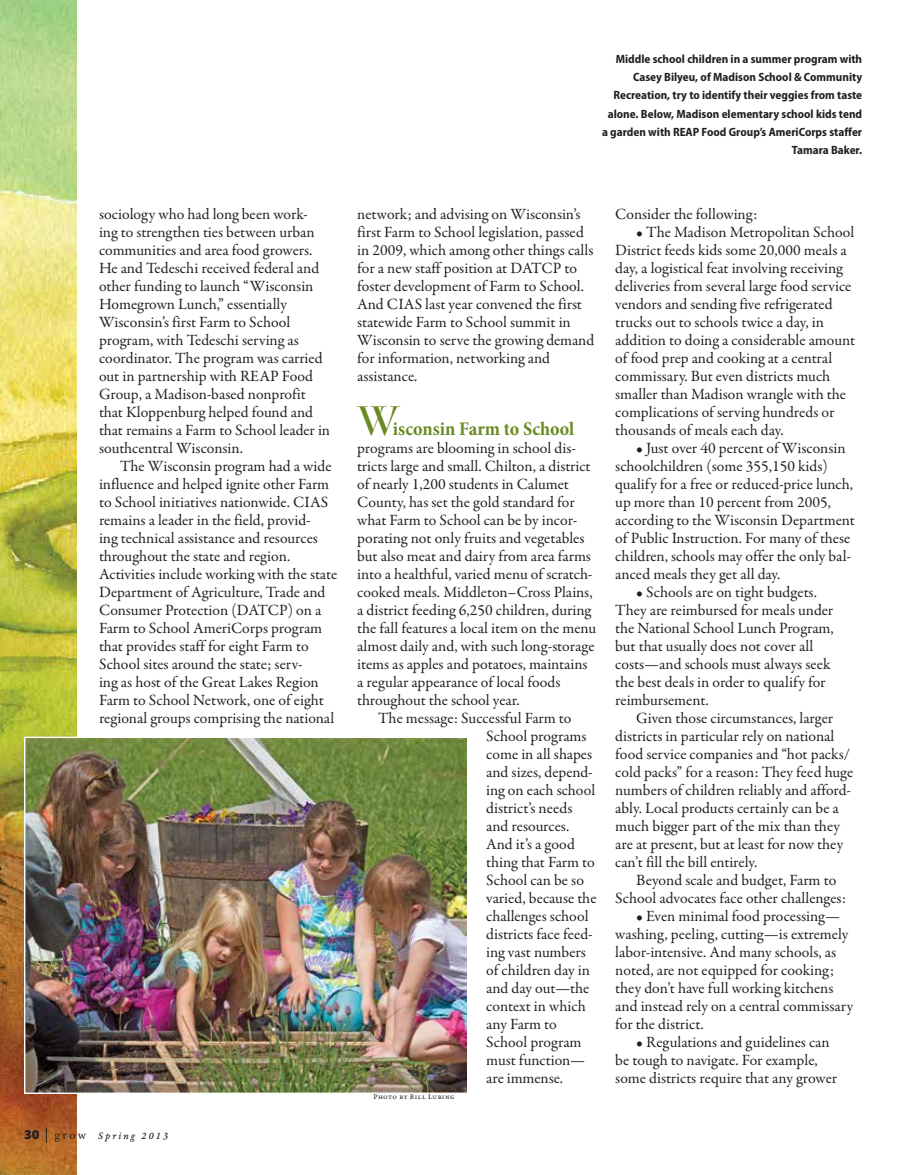
<style>
.page{position:relative;width:905px;height:1175px;background:#fff}
.page>*{position:absolute;margin:0;border:0;box-sizing:border-box;transform-origin:0 0}
.t1{font:700 condensed 19.5px "Minion Pro";color:#6a8a22}
.t2{font:15.75px/18px "Garamond Premr Pro";color:#231f20}
.t3{font:700 semi-condensed 12px/18px "Myriad Pro";color:#231f20;text-align:right}
.t4{font:10.5px "Garamond Premr Pro Med It Capt";letter-spacing:.2em;color:#231f20}
.t5{font:7.5px "Garamond Premr Pro Capt";letter-spacing:.05em;color:#231f20}
.s1{font-family:"Myriad Pro";font-weight:900;font-size:13.5px}
.s2{font-family:"Minion Pro";font-size:12px}
.s3{font-family:"Mona Lisa Solid ITCTT";font-weight:400;font-stretch:normal;font-size:36px}
</style>
<div class="page">
<img style="left:0;top:0;width:76px;height:1174px">
<img style="left:26px;top:738px;width:441px;height:354px">
<div style="left:24px;top:736px;width:448px;height:358px;border:1px solid #fff"></div>
<svg style="left:46px;top:1127px;width:1px;height:15px"></svg>
<p class="t3" style="left:602px;top:50px;width:262px">Middle school children in a summer program with Casey Bilyeu, of Madison School &amp; Community Recreation, try to identify their veggies from taste alone. Below, Madison elementary school kids tend a garden with REAP Food Group’s AmeriCorps staffer Tamara Baker.</p>
<p class="t2" style="left:99px;top:205px;width:233px">sociology who had long been work&shy;ing to strengthen ties between urban communities and area food growers.<br>He and Tedeschi received federal and other funding to launch “Wisconsin Homegrown Lunch,” essentially Wisconsin’s first Farm to School program, with Tedeschi serving as coordinator. The program was carried out in partnership with REAP Food Group, a Madison-based nonprofit that Kloppenburg helped found and that remains a Farm to School leader in southcentral Wisconsin.</p>
<p class="t2" style="left:99px;top:457px;width:240px;text-indent:21px">The Wisconsin program had a wide influence and helped ignite other Farm to School initiatives nationwide. CIAS remains a leader in the field, provid-<br>ing technical assistance and resources throughout the state and region.<br>Activities include working with the state Department of Agriculture, Trade and Consumer Protection (DATCP) on a Farm to School AmeriCorps program that provides staff for eight Farm to School sites around the state; serv-<br>ing as host of the Great Lakes Region Farm to School Network, one of eight regional groups comprising the national</p>
<p class="t4" style="left:24px;top:1129px;width:145px"><span class="s1">30</span> <span class="s2">grow</span> Spring 2013</p>
<p class="t2" style="left:357px;top:205px;width:239px">network; and advising on Wisconsin’s first Farm to School legislation, passed in 2009, which among other things calls for a new staff position at DATCP to foster development of Farm to School.<br>And CIAS last year convened the first statewide Farm to School summit in Wisconsin to serve the growing demand for information, networking and assistance.</p>
<p class="t1" style="left:357px;top:415px;width:219px"><span class="s3">W</span>isconsin Farm to School</p>
<p class="t2" style="left:357px;top:439px;width:220px">programs are blooming in school dis-</p>
<p class="t2" style="left:357px;top:457px;width:235px">tricts large and small. Chilton, a district</p>
<p class="t2" style="left:357px;top:475px;width:213px">of nearly 1,200 students in Calumet</p>
<p class="t2" style="left:357px;top:493px;width:219px">County, has set the gold standard for</p>
<p class="t2" style="left:357px;top:511px;width:222px">what Farm to School can be by incor-</p>
<p class="t2" style="left:357px;top:529px;width:229px">porating not only fruits and vegetables</p>
<p class="t2" style="left:357px;top:547px;width:235px">but also meat and dairy from area farms</p>
<p class="t2" style="left:357px;top:565px;width:237px">into a healthful, varied menu of scratch-</p>
<p class="t2" style="left:357px;top:583px;width:237px">cooked meals. Middleton–Cross Plains,</p>
<p class="t2" style="left:357px;top:601px;width:235px">a district feeding 6,250 children, during</p>
<p class="t2" style="left:357px;top:619px;width:241px">the fall features a local item on the menu</p>
<p class="t2" style="left:357px;top:637px;width:239px">almost daily and, with such long-storage</p>
<p class="t2" style="left:357px;top:655px;width:232px">items as apples and potatoes, maintains</p>
<p class="t2" style="left:357px;top:673px;width:205px">a regular appearance of local foods</p>
<p class="t2" style="left:357px;top:691px;width:164px">throughout the school year.</p>
<p class="t2" style="left:378px;top:709px;width:195px">The message: Successful Farm to</p>
<p class="t2" style="left:486px;top:727px;width:102px">School programs</p>
<p class="t2" style="left:486px;top:745px;width:107px">come in all shapes</p>
<p class="t2" style="left:486px;top:763px;width:108px">and sizes, depend-</p>
<p class="t2" style="left:486px;top:781px;width:110px">ing on each school</p>
<p class="t2" style="left:486px;top:799px;width:88px">district’s needs</p>
<p class="t2" style="left:486px;top:817px;width:85px">and resources.</p>
<p class="t2" style="left:486px;top:835px;width:90px">And it’s a good</p>
<p class="t2" style="left:486px;top:853px;width:110px">thing that Farm to</p>
<p class="t2" style="left:486px;top:871px;width:99px">School can be so</p>
<p class="t2" style="left:486px;top:889px;width:112px">varied, because the</p>
<p class="t2" style="left:486px;top:907px;width:104px">challenges school</p>
<p class="t2" style="left:486px;top:925px;width:108px">districts face feed-</p>
<p class="t2" style="left:486px;top:943px;width:101px">ing vast numbers</p>
<p class="t2" style="left:486px;top:961px;width:105px">of children day in</p>
<p class="t2" style="left:486px;top:979px;width:105px">and day out—the</p>
<p class="t2" style="left:486px;top:997px;width:101px">context in which</p>
<p class="t2" style="left:486px;top:1015px;width:72px">any Farm to</p>
<p class="t2" style="left:486px;top:1033px;width:97px">School program</p>
<p class="t2" style="left:486px;top:1051px;width:100px">must function—</p>
<p class="t2" style="left:486px;top:1069px;width:78px">are immense.</p>
<p class="t5" style="left:373px;top:1091px;width:83px">Photo by Bill Lubing</p>
<p class="t2" style="left:615px;top:205px;width:144px">Consider the following:</p>
<p class="t2" style="left:615px;top:223px;width:241px;text-indent:21px">• The Madison Metropolitan School District feeds kids some 20,000 meals a day, a logistical feat involving receiving deliveries from several large food service vendors and sending five refrigerated trucks out to schools twice a day, in addition to doing a considerable amount of food prep and cooking at a central commissary. But even districts much smaller than Madison wrangle with the complications of serving hundreds or thousands of meals each day.</p>
<p class="t2" style="left:615px;top:439px;width:241px;text-indent:21px">• Just over 40 percent of Wisconsin schoolchildren (some 355,150 kids) qualify for a free or reduced-price lunch, up more than 10 percent from 2005, according to the Wisconsin Department of Public Instruction. For many of these children, schools may offer the only bal&shy;anced meals they get all day.</p>
<p class="t2" style="left:615px;top:583px;width:220px;text-indent:21px">• Schools are on tight budgets.<br>They are reimbursed for meals under the National School Lunch Program, but that usually does not cover all costs—and schools must always seek the best deals in order to qualify for reimbursement.</p>
<p class="t2" style="left:615px;top:709px;width:239px;text-indent:21px">Given those circumstances, larger districts in particular rely on national food service companies and “hot packs/ cold packs” for a reason: They feed huge numbers of children reliably and afford&shy;ably. Local products certainly can be a much bigger part of the mix than they are at present, but at least for now they can’t fill the bill entirely.</p>
<p class="t2" style="left:615px;top:871px;width:232px;text-indent:21px">Beyond scale and budget, Farm to<br>School advocates face other challenges:</p>
<p class="t2" style="left:615px;top:907px;width:239px;text-indent:21px">• Even minimal food processing— washing, peeling, cutting—is extremely labor-intensive. And many schools, as noted, are not equipped for cooking; they don’t have full working kitchens and instead rely on a central commissary for the district.</p>
<p class="t2" style="left:615px;top:1033px;width:223px;text-indent:21px">• Regulations and guidelines can be tough to navigate. For example, some districts require that any grower</p>
</div>
